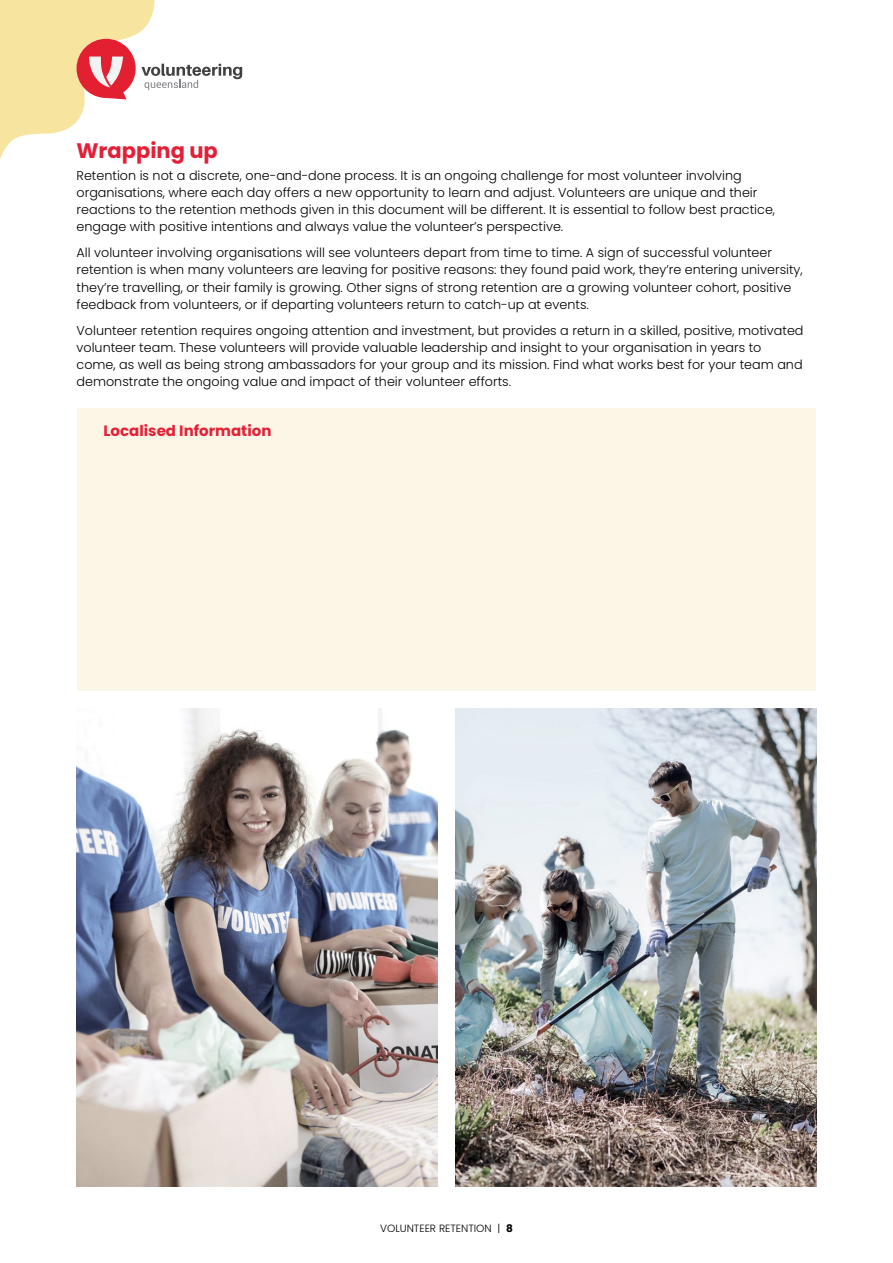
<style>
.page{position:relative;width:893px;height:1263px;background:#fff}
.page>*{position:absolute;margin:0;border:0;box-sizing:border-box;transform-origin:0 0}
.t1{font:700 21px "Poppins";color:#e32037}
.t2{font:700 15px "Poppins";color:#e32037}
.t3{font:300 12.75px/17.2px "Poppins";color:#000}
.t4{font:300 10.5px "Poppins";color:#000}
.s1{font-weight:700}
</style>
<div class="page">
<svg style="left:0;top:0;width:242px;height:159px"></svg>
<div style="left:77px;top:408px;width:739px;height:283px;background:#fcf6e7"></div>
<img style="left:77px;top:708px;width:360px;height:478px">
<img style="left:455px;top:708px;width:361px;height:478px">
<h1 class="t1" style="left:77px;top:139px;width:143px">Wrapping up</h1>
<p class="t3" style="left:77px;top:167px;width:700px">Retention is not a discrete, one-and-done process. It is an ongoing challenge for most volunteer involving organisations, where each day offers a new opportunity to learn and adjust. Volunteers are unique and their reactions to the retention methods given in this document will be different. It is essential to follow best practice, engage with positive intentions and always value the volunteer’s perspective.</p>
<p class="t3" style="left:77px;top:244px;width:728px">All volunteer involving organisations will see volunteers depart from time to time. A sign of successful volunteer retention is when many volunteers are leaving for positive reasons: they found paid work, they’re entering university, they’re travelling, or their family is growing. Other signs of strong retention are a growing volunteer cohort, positive feedback from volunteers, or if departing volunteers return to catch-up at events.</p>
<p class="t3" style="left:77px;top:322px;width:728px">Volunteer retention requires ongoing attention and investment, but provides a return in a skilled, positive, motivated volunteer team. These volunteers will provide valuable leadership and insight to your organisation in years to come, as well as being strong ambassadors for your group and its mission. Find what works best for your team and demonstrate the ongoing value and impact of their volunteer efforts.</p>
<p class="t2" style="left:103px;top:422px;width:169px">Localised Information</p>
<p class="t4" style="left:380px;top:1222px;width:134px">VOLUNTEER RETENTION | <span class="s1">8</span></p>
</div>
